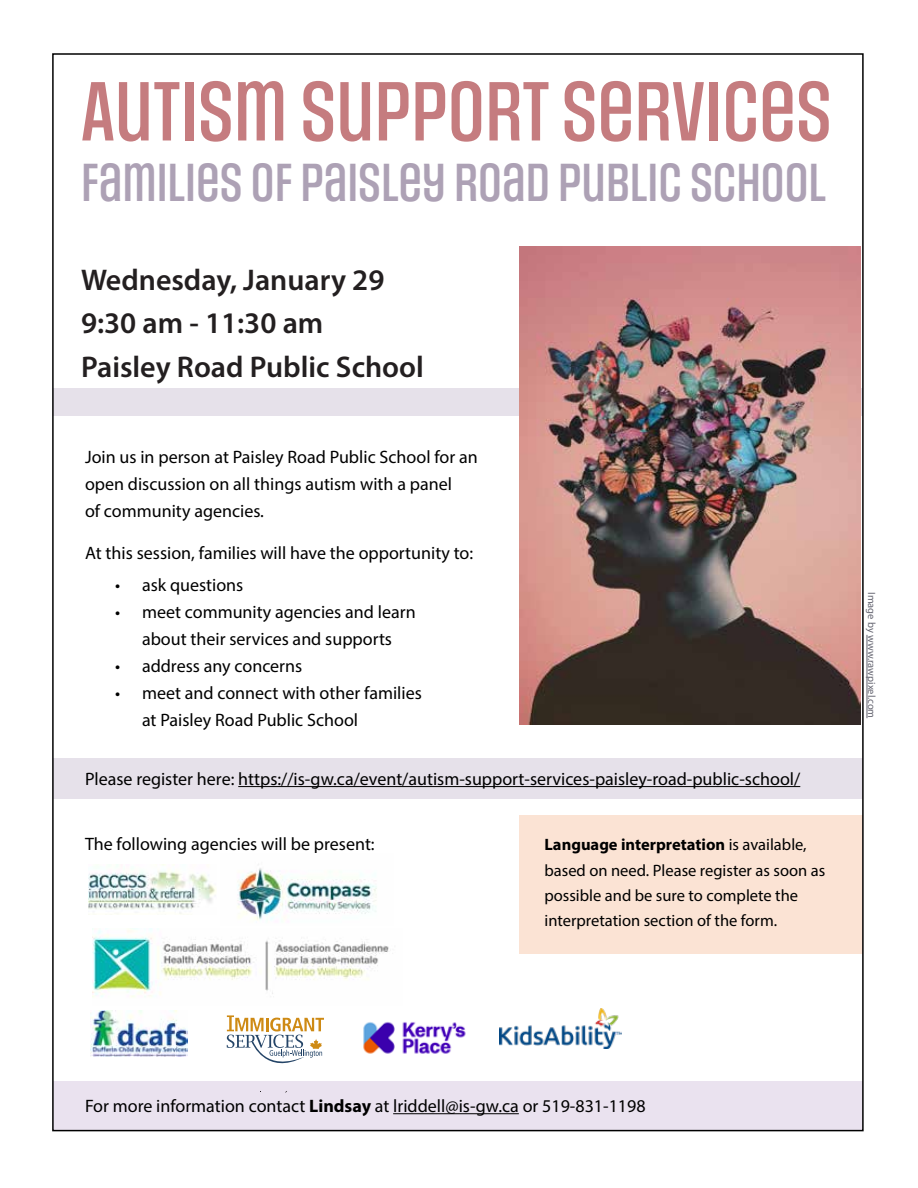
<style>
.page{position:relative;width:918px;height:1188px;background:#fff}
.page>*{position:absolute;margin:0;border:0;box-sizing:border-box;transform-origin:0 0}
.t1{font:500 70.5px "Social Gothic";color:#c57c7f}
.t2{font:500 45px "Social Gothic";color:#ada1b5}
.t3{font:600 30px/43.3px "Myriad Pro";color:#231f20}
.t4{font:18px/27px "Myriad Pro";color:#000}
.t5{font:16.5px/25.5px "Myriad Pro";color:#000}
.t6{font:10.5px "Myriad Pro";color:#646470}
.s1{font-weight:700}
</style>
<div class="page">
<div style="left:520px;top:816px;width:343px;height:138px;background:#fbe3d4"></div>
<div style="left:54px;top:1082px;width:809px;height:48px;background:#eae2ef"></div>
<div style="left:54px;top:758px;width:809px;height:41px;background:#e6e1ea"></div>
<div style="left:54px;top:388px;width:809px;height:28px;background:#e6e1ea"></div>
<img style="left:520px;top:247px;width:341px;height:477px">
<hr style="left:238px;top:786px;width:562px;height:1px;background:#000">
<hr style="left:393px;top:1113px;width:126px;height:1px;background:#000">
<img style="left:363px;top:1022px;width:103px;height:32px">
<img style="left:500px;top:1008px;width:121px;height:41px">
<img style="left:89px;top:865px;width:127px;height:50px">
<svg style="left:227px;top:1015px;width:97px;height:48px"></svg>
<img style="left:237px;top:864px;width:140px;height:56px">
<hr style="left:867px;top:635px;width:1px;height:83px;background:#646470">
<img style="left:93px;top:928px;width:296px;height:69px">
<img style="left:90px;top:1011px;width:98px;height:45px">
<h1 class="t1" style="left:81px;top:66px;width:752px">AUTISM SUPPORT SERVICES</h1>
<h2 class="t2" style="left:81px;top:153px;width:747px">FAMILIES OF PAISLEY ROAD PUBLIC SCHOOL</h2>
<h3 class="t3" style="left:81px;top:257px;width:344px">Wednesday, January 29<br>9:30 am - 11:30 am<br>Paisley Road Public School</h3>
<p class="t4" style="left:85px;top:443px;width:394px">Join us in person at Paisley Road Public School for an open discussion on all things autism with a panel<br>of community agencies.</p>
<p class="t4" style="left:85px;top:539px;width:390px">At this session, families will have the opportunity to:</p>
<p class="t4" style="left:115px;top:571px;width:130px">• ask questions</p>
<p class="t4" style="left:115px;top:598px;width:302px;text-align:center">• meet community agencies and learn about their services and supports</p>
<p class="t4" style="left:115px;top:652px;width:189px">• address any concerns</p>
<p class="t4" style="left:142px;top:679px;width:281px;text-indent:-27px">• meet and connect with other families at Paisley Road Public School</p>
<p class="t4" style="left:85px;top:765px;width:717px">Please register here: https://is-gw.ca/event/autism-support-services-paisley-road-public-school/</p>
<p class="t4" style="left:85px;top:830px;width:291px">The following agencies will be present:</p>
<p class="t5" style="left:544px;top:831px;width:282px"><span class="s1">Language interpretation</span> is available, based on need. Please register as soon as possible and be sure to complete the interpretation section of the form.</p>
<p class="t6" style="left:878px;top:592px;width:128px;rotate:90deg">Image by www.rawpixel.com</p>
<p class="t4" style="left:85px;top:1092px;width:562px">For more information contact <span class="s1">Lindsay</span> at lriddell@is-gw.ca or 519-831-1198</p>
</div>
